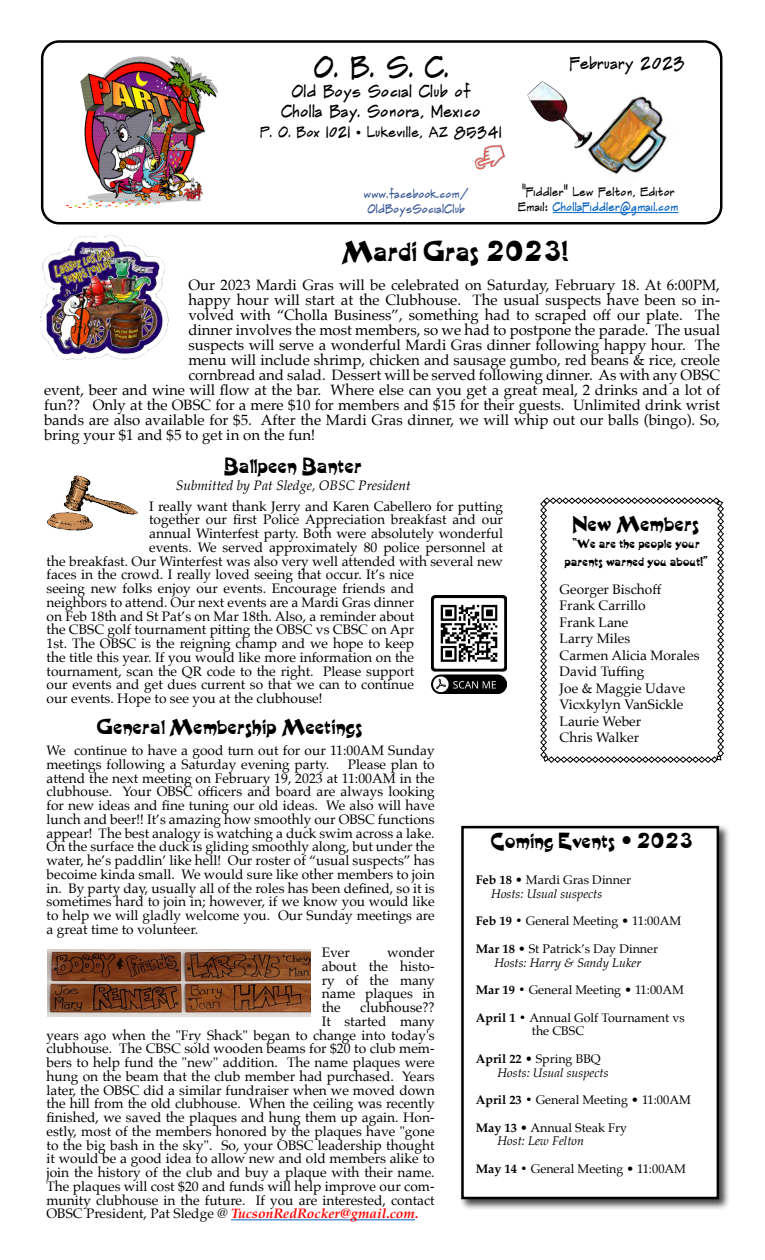
<style>
.page{position:relative;width:765px;height:1260px;background:#fff}
.page>*{position:absolute;margin:0;border:0;box-sizing:border-box;transform-origin:0 0}
.t1{font:30px "Harlequin";color:#000}
.t2{font:30px "Frankthe Architect";color:#000}
.t3{font:22.5px "Harlequin";color:#000}
.t4{font:17.5px/20px "Frankthe Architect";color:#000;text-align:center}
.t5{font:15px "Palatino";color:#000}
.t6{font:15px "Frankthe Architect";color:#000}
.t7{font:13.75px/13.8px "Palatino";color:#000}
.t8{font:italic 700 13.75px "Palatino";color:#f00}
.t9{font:13.75px/17.5px "Harlequin";color:#000;text-align:center}
.t10{font:italic 13.75px "Palatino";color:#000}
.t11{font:12.5px/13.8px "Palatino";color:#000}
.t12{font:italic 12.5px/13.8px "Palatino";color:#000}
.t13{font:12.5px/15px "Frankthe Architect";color:#000;text-align:center}
.t14{font:12.5px/15px "Frankthe Architect";color:#3b5998}
.s1{color:#0563c1}
.s2{font-family:"Snell Roundhand";font-weight:700}
.s3{font-weight:700;font-style:normal}
.s4{font-style:normal}
.s5{font-weight:700}
.s6{font-style:italic}
.s7{font-weight:400;font-style:normal;color:#000}
</style>
<div class="page">
<img style="left:589px;top:96px;width:78px;height:79px">
<img style="left:66px;top:57px;width:152px;height:151px">
<div style="left:41px;top:40px;width:682px;height:185px;border:2px solid #000;border-radius:17px"></div>
<hr style="left:553px;top:212px;width:126px;height:1px;background:#0563c1">
<img style="left:527px;top:81px;width:80px;height:71px">
<img style="left:474px;top:144px;width:32px;height:26px">
<div style="left:459px;top:824px;width:272px;height:387px;background:#000;opacity:.75"></div>
<div style="left:462px;top:827px;width:256px;height:371px;background:#fff"></div>
<div style="left:461px;top:826px;width:258px;height:373px;border:2px solid #000"></div>
<img style="left:48px;top:949px;width:263px;height:67px">
<hr style="left:231px;top:1219px;width:184px;height:1px;background:#0563c1">
<img style="left:47px;top:475px;width:91px;height:56px">
<img style="left:431px;top:596px;width:76px;height:98px">
<svg style="left:540px;top:497px;width:184px;height:266px"></svg>
<img style="left:40px;top:235px;width:129px;height:125px">
<h1 class="t2" style="left:313px;top:49px;width:138px">O. B. S. C.</h1>
<p class="t4" style="left:281px;top:81px;width:201px">Old Boys Social Club of<br>Cholla Bay. Sonora, Mexico</p>
<p class="t6" style="left:260px;top:123px;width:243px">P. O. Box 1021 • Lukeville, AZ 85341</p>
<p class="t4" style="left:570px;top:53px;width:117px">February 2023</p>
<p class="t14" style="left:364px;top:186px;width:106px">www.facebook.com/<br>OldBoysSocialClub</p>
<p class="t13" style="left:518px;top:184px;width:162px">“Fiddler” Lew Felton, Editor<br>Email: <span class="s1">ChollaFiddler@gmail.com</span></p>
<h1 class="t1" style="left:342px;top:237px;width:228px">Mardi Gras 2023!</h1>
<p class="t5" style="left:188px;top:272px;width:533px">Our 2023 Mardi Gras will be celebrated on Saturday, February 18. At 6:00PM,</p>
<p class="t5" style="left:188px;top:287px;width:533px">happy hour will start at the Clubhouse. The usual suspects have been so in-</p>
<p class="t5" style="left:188px;top:302px;width:533px">volved with “Cholla Business”, something had to scraped off our plate. The</p>
<p class="t5" style="left:188px;top:317px;width:533px">dinner involves the most members, so we had to postpone the parade. The usual</p>
<p class="t5" style="left:188px;top:332px;width:533px">suspects will serve a wonderful Mardi Gras dinner following happy hour. The</p>
<p class="t5" style="left:188px;top:347px;width:533px">menu will include shrimp, chicken and sausage gumbo, red beans &amp; rice, creole</p>
<p class="t5" style="left:188px;top:362px;width:533px">cornbread and salad. Dessert will be served following dinner. As with any OBSC</p>
<p class="t5" style="left:44px;top:377px;width:677px">event, beer and wine will flow at the bar. Where else can you get a great meal, 2 drinks and a lot of</p>
<p class="t5" style="left:44px;top:392px;width:677px">fun?? Only at the OBSC for a mere $10 for members and $15 for their guests. Unlimited drink wrist</p>
<p class="t5" style="left:44px;top:407px;width:677px">bands are also available for $5. After the Mardi Gras dinner, we will whip out our balls (bingo). So,</p>
<p class="t5" style="left:44px;top:422px;width:273px">bring your $1 and $5 to get in on the fun!</p>
<h2 class="t3" style="left:224px;top:455px;width:139px">Ballpeen Banter</h2>
<p class="t10" style="left:176px;top:474px;width:236px">Submitted by Pat Sledge, OBSC President</p>
<p class="t7" style="left:149px;top:499px;width:355px">I really want thank Jerry and Karen Cabellero for putting</p>
<p class="t7" style="left:149px;top:513px;width:355px">together our first Police Appreciation breakfast and our</p>
<p class="t7" style="left:149px;top:526px;width:355px">annual Winterfest party. Both were absolutely wonderful</p>
<p class="t7" style="left:149px;top:540px;width:355px">events. We served approximately 80 police personnel at</p>
<p class="t7" style="left:47px;top:554px;width:458px">the breakfast. Our Winterfest was also very well attended with several new</p>
<p class="t7" style="left:47px;top:568px;width:369px">faces in the crowd. I really loved seeing that occur. It’s nice</p>
<p class="t7" style="left:47px;top:581px;width:369px">seeing new folks enjoy our events. Encourage friends and</p>
<p class="t7" style="left:47px;top:595px;width:369px">neighbors to attend. Our next events are a Mardi Gras dinner</p>
<p class="t7" style="left:47px;top:609px;width:369px">on Feb 18th and St Pat’s on Mar 18th. Also, a reminder about</p>
<p class="t7" style="left:47px;top:623px;width:369px">the CBSC golf tournament pitting the OBSC vs CBSC on Apr</p>
<p class="t7" style="left:47px;top:636px;width:369px">1st. The OBSC is the reigning champ and we hope to keep</p>
<p class="t7" style="left:47px;top:650px;width:369px">the title this year. If you would like more information on the</p>
<p class="t7" style="left:47px;top:664px;width:369px">tournament, scan the QR code to the right. Please support</p>
<p class="t7" style="left:47px;top:678px;width:369px">our events and get dues current so that we can to continue</p>
<p class="t7" style="left:47px;top:691px;width:278px">our events. Hope to see you at the clubhouse!</p>
<h2 class="t3" style="left:573px;top:513px;width:127px">New Members</h2>
<p class="t9" style="left:565px;top:535px;width:145px">“We are the people your parents warned you about!”</p>
<p class="t7" style="left:560px;top:581px;width:142px;line-height:16.5px">Georger Bischoff<br>Frank Carrillo<br>Frank Lane<br>Larry Miles<br>Carmen Alicia Morales<br>David Tuffing<br>Joe &amp; Maggie Udave<br>Vicxkylyn VanSickle<br>Laurie Weber<br>Chris Walker</p>
<h2 class="t3" style="left:97px;top:716px;width:267px">General Membership Meetings</h2>
<p class="t7" style="left:47px;top:744px;width:390px">We continue to have a good turn out for our 11:00AM Sunday meetings following a Saturday evening party.</p>
<p class="t7" style="left:47px;top:757px;width:390px;text-align:justify;text-indent:301px">Please plan to attend the next meeting on February 19, 2023 at 11:00AM in the clubhouse. Your OBSC officers and board are always looking for new ideas and fine tuning our old ideas. We also will have lunch and beer!! It’s amazing how smoothly our OBSC functions appear! The best analogy is watching a duck swim across a lake.<br>On the surface the duck is gliding smoothly along, but under the water, he’s paddlin’ like hell! Our roster of “usual suspects” has becoime kinda small. We would sure like other members to join in. By party day, usually all of the roles has been defined, so it is sometimes hard to join in; however, if we know you would like to help we will gladly welcome you. Our Sunday meetings are a great time to volunteer.</p>
<h2 class="t3" style="left:491px;top:830px;width:204px">Coming Events <span class="s2">•</span> 2023</h2>
<p class="t12" style="left:491px;top:873px;width:141px;text-indent:-16px"><span class="s3">Feb 18</span> <span class="s4">• Mardi Gras Dinner<br></span>Hosts: Usual suspects</p>
<p class="t11" style="left:476px;top:914px;width:207px"><span class="s5">Feb 19 •</span> General Meeting • 11:00AM</p>
<p class="t12" style="left:476px;top:941px;width:184px;text-align:center"><span class="s3">Mar 18</span> <span class="s4">• St Patrick’s Day Dinner<br></span>Hosts: Harry &amp; Sandy Luker</p>
<p class="t11" style="left:476px;top:983px;width:210px"><span class="s5">Mar 19 •</span> General Meeting • 11:00AM</p>
<p class="t11" style="left:532px;top:1010px;width:154px;text-indent:-56px"><span class="s5">April 1 •</span> Annual Golf Tournament vs the CBSC</p>
<p class="t12" style="left:498px;top:1051px;width:112px;text-indent:-22px"><span class="s3">April 22</span> <span class="s4">• Spring BBQ<br></span>Hosts: Usual suspects</p>
<p class="t11" style="left:476px;top:1093px;width:217px"><span class="s5">April 23 •</span> General Meeting • 11:00AM</p>
<p class="t11" style="left:498px;top:1120px;width:131px;text-indent:-22px"><span class="s5">May 13</span> • Annual Steak Fry<br><span class="s6">Host: Lew Felton</span></p>
<p class="t11" style="left:476px;top:1162px;width:212px"><span class="s5">May 14 •</span> General Meeting • 11:00AM</p>
<p class="t7" style="left:322px;top:946px;width:114px;text-align:justify;text-indent:66px">wonder about the histo&shy;ry of the many name plaques in the</p>
<p class="t7" style="left:322px;top:946px;width:30px">Ever</p>
<p class="t7" style="left:360px;top:1001px;width:76px">clubhouse??</p>
<p class="t7" style="left:322px;top:1014px;width:114px">It started many</p>
<p class="t7" style="left:47px;top:1028px;width:390px">years ago when the "Fry Shack" began to change into today's</p>
<p class="t7" style="left:47px;top:1042px;width:390px">clubhouse. The CBSC sold wooden beams for $20 to club mem-</p>
<p class="t7" style="left:47px;top:1056px;width:390px">bers to help fund the "new" addition. The name plaques were</p>
<p class="t7" style="left:47px;top:1069px;width:390px">hung on the beam that the club member had purchased. Years</p>
<p class="t7" style="left:47px;top:1083px;width:390px">later, the OBSC did a similar fundraiser when we moved down</p>
<p class="t7" style="left:47px;top:1097px;width:390px">the hill from the old clubhouse. When the ceiling was recently</p>
<p class="t7" style="left:47px;top:1111px;width:390px">finished, we saved the plaques and hung them up again. Hon-</p>
<p class="t7" style="left:47px;top:1124px;width:390px">estly, most of the members honored by the plaques have "gone</p>
<p class="t7" style="left:47px;top:1138px;width:390px">to the big bash in the sky". So, your OBSC leadership thought</p>
<p class="t7" style="left:47px;top:1152px;width:390px">it would be a good idea to allow new and old members alike to</p>
<p class="t7" style="left:47px;top:1166px;width:390px">join the history of the club and buy a plaque with their name.</p>
<p class="t7" style="left:47px;top:1179px;width:390px">The plaques will cost $20 and funds will help improve our com-</p>
<p class="t7" style="left:47px;top:1193px;width:390px">munity clubhouse in the future. If you are interested, contact</p>
<p class="t8" style="left:47px;top:1202px;width:373px"><span class="s7">OBSC President, Pat Sledge @</span> TucsonRedRocker@gmail.com.</p>
</div>
